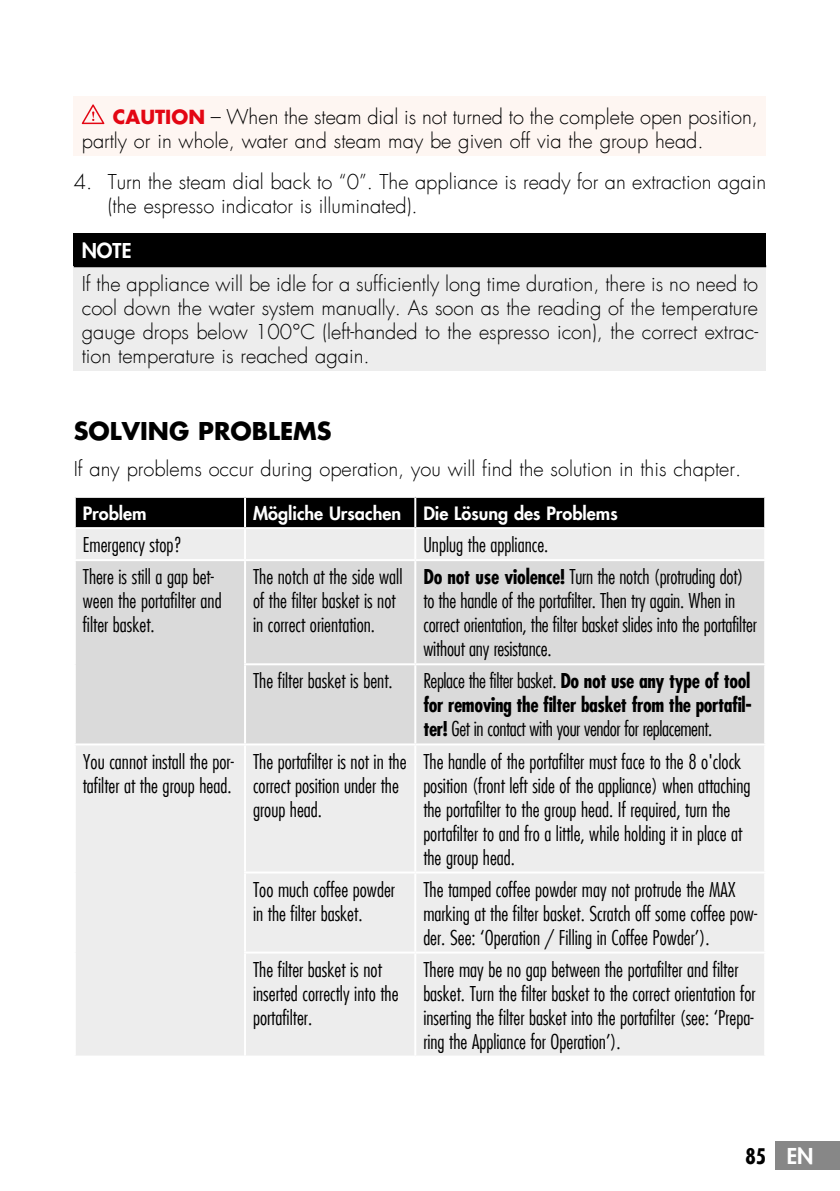
<style>
.page{position:relative;width:840px;height:1191px;background:#fff}
.page>*{position:absolute;margin:0;border:0;box-sizing:border-box;transform-origin:0 0}
.t1{font:700 24px "Futura LT";color:#000}
.t2{font:700 condensed 21px "Futura LT";color:#000}
.t3{font:300 condensed 20px/24px "Futura LT";color:#000}
.t4{font:300 20px/24px "Futura LT";color:#000}
.t5{font:700 condensed 20px/24px "Futura LT";letter-spacing:-.02em;color:#000;text-align:justify}
.t6{font:800 20px "Futura LT";color:#fff}
.t7{font:800 18px "Futura LT";color:#fff}
.s1{font-weight:700;font-size:19px;color:#e30613}
.s2{font-weight:700}
.s3{font-weight:300}
.s4{font-weight:800;font-stretch:normal;font-size:21.4px;color:#fff}
</style>
<div class="page">
<div style="left:775px;top:1141px;width:64px;height:28px;background:#878787"></div>
<div style="left:74px;top:96px;width:691px;height:60px;background:#fef6f2"></div>
<svg style="left:82px;top:104px;width:22px;height:20px"></svg>
<div style="left:74px;top:233px;width:691px;height:33px;background:#000"></div>
<div style="left:74px;top:266px;width:691px;height:105px;background:#ededed"></div>
<hr style="left:74px;top:265px;width:691px;height:2px;background:#000">
<div style="left:76px;top:498px;width:687px;height:29px;background:#000"></div>
<div style="left:76px;top:529px;width:687px;height:526px;background:#ededed"></div>
<div style="left:76px;top:561px;width:687px;height:182px;background:#dadada"></div>
<hr style="left:244px;top:498px;width:2px;height:29px;background:#fff">
<hr style="left:414px;top:498px;width:2px;height:29px;background:#fff">
<hr style="left:244px;top:529px;width:2px;height:30px;background:#fff">
<hr style="left:414px;top:529px;width:2px;height:30px;background:#fff">
<hr style="left:74px;top:559px;width:171px;height:2px;background:#fff">
<hr style="left:245px;top:559px;width:170px;height:2px;background:#fff">
<hr style="left:244px;top:561px;width:2px;height:102px;background:#fff">
<hr style="left:415px;top:559px;width:350px;height:2px;background:#fff">
<hr style="left:414px;top:561px;width:2px;height:102px;background:#fff">
<hr style="left:244px;top:663px;width:171px;height:2px;background:#fff">
<hr style="left:244px;top:665px;width:2px;height:78px;background:#fff">
<hr style="left:415px;top:663px;width:350px;height:2px;background:#fff">
<hr style="left:414px;top:665px;width:2px;height:78px;background:#fff">
<hr style="left:74px;top:743px;width:171px;height:2px;background:#fff">
<hr style="left:245px;top:743px;width:170px;height:2px;background:#fff">
<hr style="left:244px;top:745px;width:2px;height:126px;background:#fff">
<hr style="left:415px;top:743px;width:350px;height:2px;background:#fff">
<hr style="left:414px;top:745px;width:2px;height:126px;background:#fff">
<hr style="left:244px;top:871px;width:171px;height:2px;background:#fff">
<hr style="left:244px;top:873px;width:2px;height:78px;background:#fff">
<hr style="left:415px;top:871px;width:350px;height:2px;background:#fff">
<hr style="left:414px;top:873px;width:2px;height:78px;background:#fff">
<hr style="left:244px;top:951px;width:171px;height:2px;background:#fff">
<hr style="left:244px;top:953px;width:2px;height:102px;background:#fff">
<hr style="left:415px;top:951px;width:350px;height:2px;background:#fff">
<hr style="left:414px;top:953px;width:2px;height:102px;background:#fff">
<p class="t4" style="left:82px;top:106px;width:677px;text-indent:31px"><span class="s1">CAUTION</span> – When the steam dial is not turned to the complete open position, partly or in whole, water and steam may be given off via the group head.</p>
<p class="t4" style="left:108px;top:171px;width:659px;text-indent:-34px">4. Turn the steam dial back to “0”. The appliance is ready for an extraction again (the espresso indicator is illuminated).</p>
<p class="t6" style="left:82px;top:237px;width:51px">NOTE</p>
<p class="t4" style="left:82px;top:272px;width:677px;text-align:justify">If the appliance will be idle for a sufficiently long time duration, there is no need to cool down the water system manually. As soon as the reading of the temperature gauge drops below 100°C (left-handed to the espresso icon), the correct extrac&shy;tion temperature is reached again.</p>
<p class="t1" style="left:74px;top:415px;width:259px">SOLVING PROBLEMS</p>
<p class="t4" style="left:74px;top:457px;width:668px">If any problems occur during operation, you will find the solution in this chapter.</p>
<p class="t7" style="left:83px;top:501px;width:65px">Problem</p>
<p class="t7" style="left:253px;top:501px;width:366px">Mögliche Ursachen Die Lösung des Problems</p>
<p class="t3" style="left:83px;top:533px;width:101px">Emergency stop?</p>
<p class="t3" style="left:423px;top:533px;width:126px">Unplug the appliance.</p>
<p class="t3" style="left:83px;top:565px;width:140px">There is still a gap bet&shy;ween the portafilter and filter basket.</p>
<p class="t3" style="left:253px;top:565px;width:151px">The notch at the side wall of the filter basket is not in correct orientation.</p>
<p class="t3" style="left:423px;top:565px;width:335px"><span class="s2">Do not use violence!</span> Turn the notch (protruding dot) to the handle of the portafilter. Then try again. When in correct orientation, the filter basket slides into the portafilter without any resistance.</p>
<p class="t3" style="left:253px;top:669px;width:141px">The filter basket is bent.</p>
<p class="t5" style="left:423px;top:669px;width:330px"><span class="s3">Replace the filter basket.</span> Do not use any type of tool for removing the filter basket from the portafil&shy;ter! <span class="s3">Get in contact with your vendor for replacement.</span></p>
<p class="t3" style="left:83px;top:749px;width:152px">You cannot install the por&shy;tafilter at the group head.</p>
<p class="t3" style="left:253px;top:749px;width:155px">The portafilter is not in the correct position under the group head.</p>
<p class="t3" style="left:423px;top:749px;width:328px">The handle of the portafilter must face to the 8 o'clock position (front left side of the appliance) when attaching the portafilter to the group head. If required, turn the portafilter to and fro a little, while holding it in place at the group head.</p>
<p class="t3" style="left:253px;top:877px;width:143px">Too much coffee powder in the filter basket.</p>
<p class="t3" style="left:423px;top:877px;width:335px">The tamped coffee powder may not protrude the MAX marking at the filter basket. Scratch off some coffee pow&shy;der. See: ‘Operation / Filling in Coffee Powder’).</p>
<p class="t3" style="left:253px;top:957px;width:147px">The filter basket is not inserted correctly into the portafilter.</p>
<p class="t3" style="left:423px;top:957px;width:333px">There may be no gap between the portafilter and filter basket. Turn the filter basket to the correct orientation for inserting the filter basket into the portafilter (see: ‘Prepa&shy;ring the Appliance for Operation’).</p>
<p class="t2" style="left:745px;top:1142px;width:69px">85 <span class="s4">EN</span></p>
</div>
